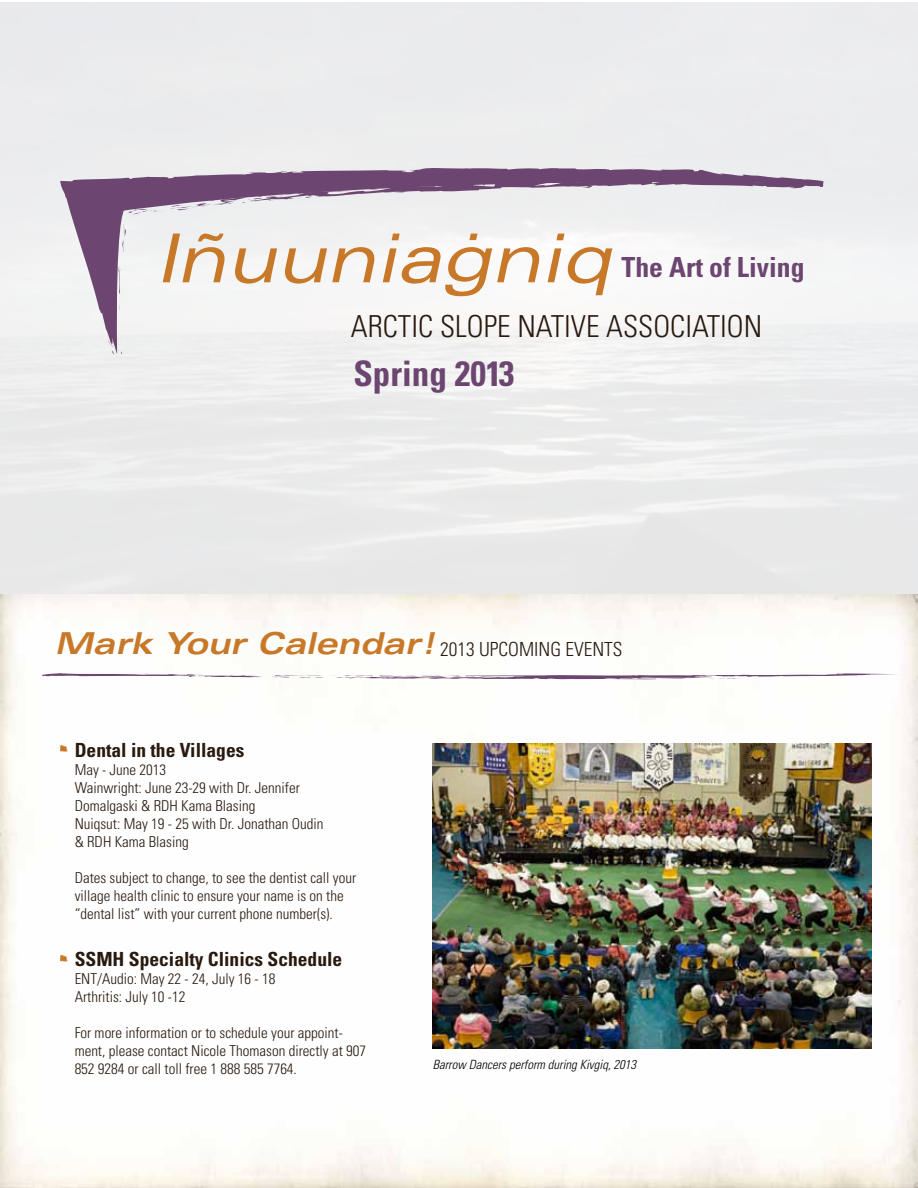
<style>
.page{position:relative;width:918px;height:1188px;background:#fff}
.page>*{position:absolute;margin:0;border:0;box-sizing:border-box;transform-origin:0 0}
.t1{font:italic expanded 67.5px "Univers";color:#c87829}
.t2{font:700 condensed 35.1px "Univers";color:#6c4670}
.t3{font:300 condensed 30.3px "Univers";color:#291a10}
.t4{font:700 condensed 27.75px "Univers";color:#6c4670}
.t5{font:700 condensed 19.5px "Univers";color:#291a10}
.t6{font:300 condensed 19.5px "Univers";color:#291a10}
.t7{font:300 condensed 15px/18px "Univers";color:#291a10}
.t8{font:italic 300 condensed 12.75px "Univers";color:#000}
.s1{font-weight:700;font-style:italic;font-stretch:expanded;font-size:30.3px;color:#c87829}
</style>
<div class="page">
<img style="left:0;top:2px;width:918px;height:1186px">
<img style="left:433px;top:744px;width:439px;height:304px">
<svg style="left:40px;top:673px;width:859px;height:7px"></svg>
<div style="left:65px;top:156px;width:758px;height:198px;background:#edeeee"></div>
<svg style="left:60px;top:166px;width:764px;height:183px;fill:#f2f2f3"></svg>
<svg style="left:809px;top:181px;width:14px;height:3px"></svg>
<svg style="left:127px;top:196px;width:135px;height:18px;background:#b8a9bb"></svg>
<svg style="left:268px;top:194px;width:51px;height:7px"></svg>
<svg style="left:361px;top:186px;width:44px;height:7px"></svg>
<svg style="left:575px;top:178px;width:16px;height:2px"></svg>
<svg style="left:108px;top:340px;width:6px;height:15px"></svg>
<svg style="left:469px;top:234px;width:9px;height:6px"></svg>
<svg style="left:60px;top:745px;width:8px;height:8px"></svg>
<svg style="left:60px;top:955px;width:8px;height:7px"></svg>
<h1 class="t1" style="left:156px;top:219px;width:456px">Iñuuniagniq</h1>
<h3 class="t4" style="left:622px;top:250px;width:185px">The Art of Living</h3>
<h3 class="t3" style="left:351px;top:308px;width:413px">ARCTIC SLOPE NATIVE ASSOCIATION</h3>
<h2 class="t2" style="left:353px;top:352px;width:162px">Spring 2013</h2>
<h3 class="t6" style="left:55px;top:637px;width:569px"><span class="s1">Mark Your Calendar!</span> 2013 UPCOMING EVENTS</h3>
<h3 class="t5" style="left:75px;top:738px;width:171px">Dental in the Villages</h3>
<p class="t7" style="left:75px;top:761px;width:250px">May - June 2013<br>Wainwright: June 23-29 with Dr. Jennifer<br>Domalgaski &amp; RDH Kama Blasing<br>Nuiqsut: May 19 - 25 with Dr. Jonathan Oudin &amp; RDH Kama Blasing</p>
<p class="t7" style="left:75px;top:869px;width:283px">Dates subject to change, to see the dentist call your village health clinic to ensure your name is on the “dental list” with your current phone number(s).</p>
<h3 class="t5" style="left:75px;top:947px;width:269px">SSMH Specialty Clinics Schedule</h3>
<p class="t7" style="left:75px;top:969px;width:202px">ENT/Audio: May 22 - 24, July 16 - 18<br>Arthritis: July 10 -12</p>
<p class="t7" style="left:75px;top:1023px;width:293px">For more information or to schedule your appoint&shy;ment, please contact Nicole Thomason directly at 907<br>852 9284 or call toll free 1 888 585 7764.</p>
<p class="t8" style="left:433px;top:1057px;width:205px">Barrow Dancers perform during Kivgiq, 2013</p>
</div>
